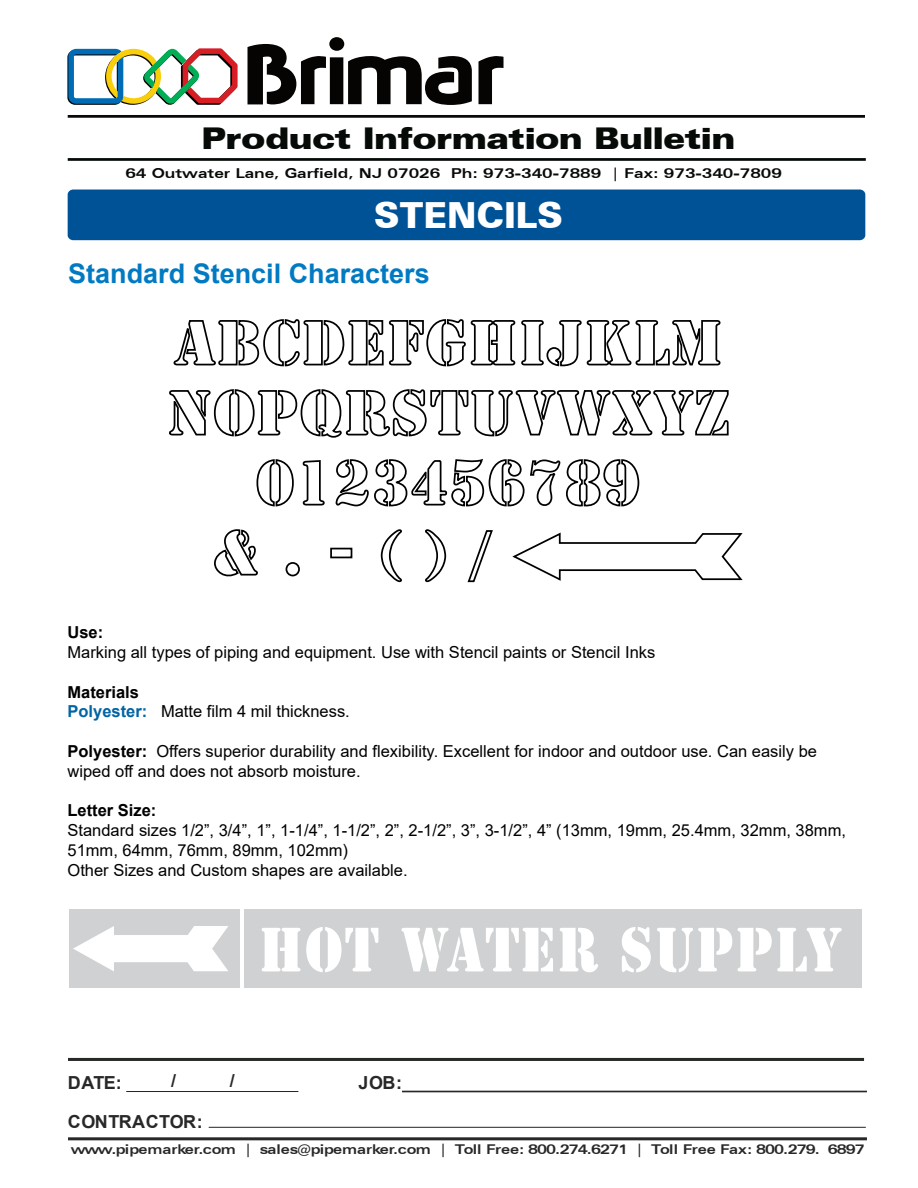
<style>
.page{position:relative;width:918px;height:1188px;background:#fff}
.page>*{position:absolute;margin:0;border:0;box-sizing:border-box;transform-origin:0 0}
.t1{font:58.35px "Stencil Std";letter-spacing:.03em;color:#fff;scale:.91 1}
.t2{font:900 36px "Zurich BT";color:#fff}
.t3{font:900 expanded 30px "Zurich BT";color:#070b07}
.t4{font:700 27px "Arial";color:#007ac2}
.t5{font:700 18px "Arial";color:#272927}
.t6{font:700 18px "Arial";letter-spacing:.025em;color:#272927}
.t7{font:16.5px/19.8px "Arial";color:#000}
.t8{font:700 16.5px "Arial";color:#000}
.t9{font:700 expanded 13.65px "Zurich BT";color:#070b07;scale:1.04 1}
.t10{font:700 expanded 13.5px "Zurich BT";letter-spacing:-.06em;color:#272927}
.s1{font-weight:700}
.s2{font-weight:700;color:#0064a4}
</style>
<div class="page">
<svg style="left:173px;top:319px;width:548px;height:48px"></svg>
<svg style="left:169px;top:389px;width:560px;height:49px"></svg>
<svg style="left:256px;top:459px;width:38px;height:48px"></svg>
<svg style="left:302px;top:460px;width:23px;height:46px"></svg>
<svg style="left:335px;top:458px;width:305px;height:49px"></svg>
<svg style="left:214px;top:529px;width:44px;height:48px"></svg>
<div style="left:286px;top:562px;width:14px;height:14px;border:2px solid #000;border-radius:50%"></div>
<div style="left:330px;top:548px;width:22px;height:10px;border:2px solid #000"></div>
<svg style="left:380px;top:529px;width:22px;height:54px"></svg>
<svg style="left:425px;top:529px;width:22px;height:54px"></svg>
<svg style="left:467px;top:530px;width:26px;height:53px"></svg>
<svg style="left:512px;top:532px;width:231px;height:49px"></svg>
<div style="left:68px;top:190px;width:797px;height:50px;background:#005297;border-radius:5px"></div>
<hr style="left:68px;top:115px;width:797px;height:3px;background:#070b07">
<hr style="left:68px;top:158px;width:798px;height:3px;background:#070b07">
<svg style="left:248px;top:37px;width:224px;height:68px"></svg>
<svg style="left:479px;top:56px;width:25px;height:48px"></svg>
<svg style="left:67px;top:48px;width:171px;height:57px"></svg>
<div style="left:69px;top:909px;width:170px;height:78px;background:#cfd1d2"></div>
<div style="left:244px;top:909px;width:618px;height:78px;background:#cfd1d2"></div>
<svg style="left:73px;top:926px;width:155px;height:45px"></svg>
<hr style="left:209px;top:1127px;width:657px;height:1px;background:#272927">
<hr style="left:68px;top:1058px;width:796px;height:3px;background:#272927">
<hr style="left:68px;top:1137px;width:799px;height:3px;background:#272927">
<hr style="left:126px;top:1091px;width:172px;height:1px;background:#272927">
<hr style="left:402px;top:1091px;width:465px;height:1px;background:#272927">
<h3 class="t3" style="left:202px;top:121px;width:535px">Product Information Bulletin</h3>
<p class="t9" style="left:125px;top:165px;width:633px">64 Outwater Lane, Garfield, NJ 07026 Ph: 973-340-7889 | Fax: 973-340-7809</p>
<h2 class="t2" style="left:374px;top:193px;width:191px">STENCILS</h2>
<h3 class="t4" style="left:68px;top:255px;width:363px">Standard Stencil Characters</h3>
<p class="t8" style="left:68px;top:621px;width:37px">Use:</p>
<p class="t7" style="left:68px;top:642px;width:589px">Marking all types of piping and equipment. Use with Stencil paints or Stencil Inks</p>
<p class="t7" style="left:68px;top:682px;width:284px"><span class="s1">Materials<br></span><span class="s2">Polyester:</span> Matte film 4 mil thickness.</p>
<p class="t7" style="left:68px;top:741px;width:751px"><span class="s1">Polyester:</span> Offers superior durability and flexibility. Excellent for indoor and outdoor use. Can easily be wiped off and does not absorb moisture.</p>
<p class="t8" style="left:68px;top:799px;width:90px">Letter Size:</p>
<p class="t7" style="left:68px;top:820px;width:780px">Standard sizes 1/2”, 3/4”, 1”, 1-1/4”, 1-1/2”, 2”, 2-1/2”, 3”, 3-1/2”, 4” (13mm, 19mm, 25.4mm, 32mm, 38mm,<br>51mm, 64mm, 76mm, 89mm, 102mm)<br>Other Sizes and Custom shapes are available.</p>
<h1 class="t1" style="left:259px;top:912px;width:642px">HOT WATER SUPPLY</h1>
<p class="t5" style="left:68px;top:1070px;width:55px">DATE:</p>
<p class="t5" style="left:171px;top:1068px;width:7px">/</p>
<p class="t5" style="left:230px;top:1068px;width:7px">/</p>
<p class="t6" style="left:68px;top:1109px;width:136px">CONTRACTOR:</p>
<p class="t5" style="left:359px;top:1070px;width:45px">JOB:</p>
<p class="t10" style="left:71px;top:1142px;width:795px">www.pipemarker.com | sales@pipemarker.com | Toll Free: 800.274.6271 | Toll Free Fax: 800.279. 6897</p>
</div>
